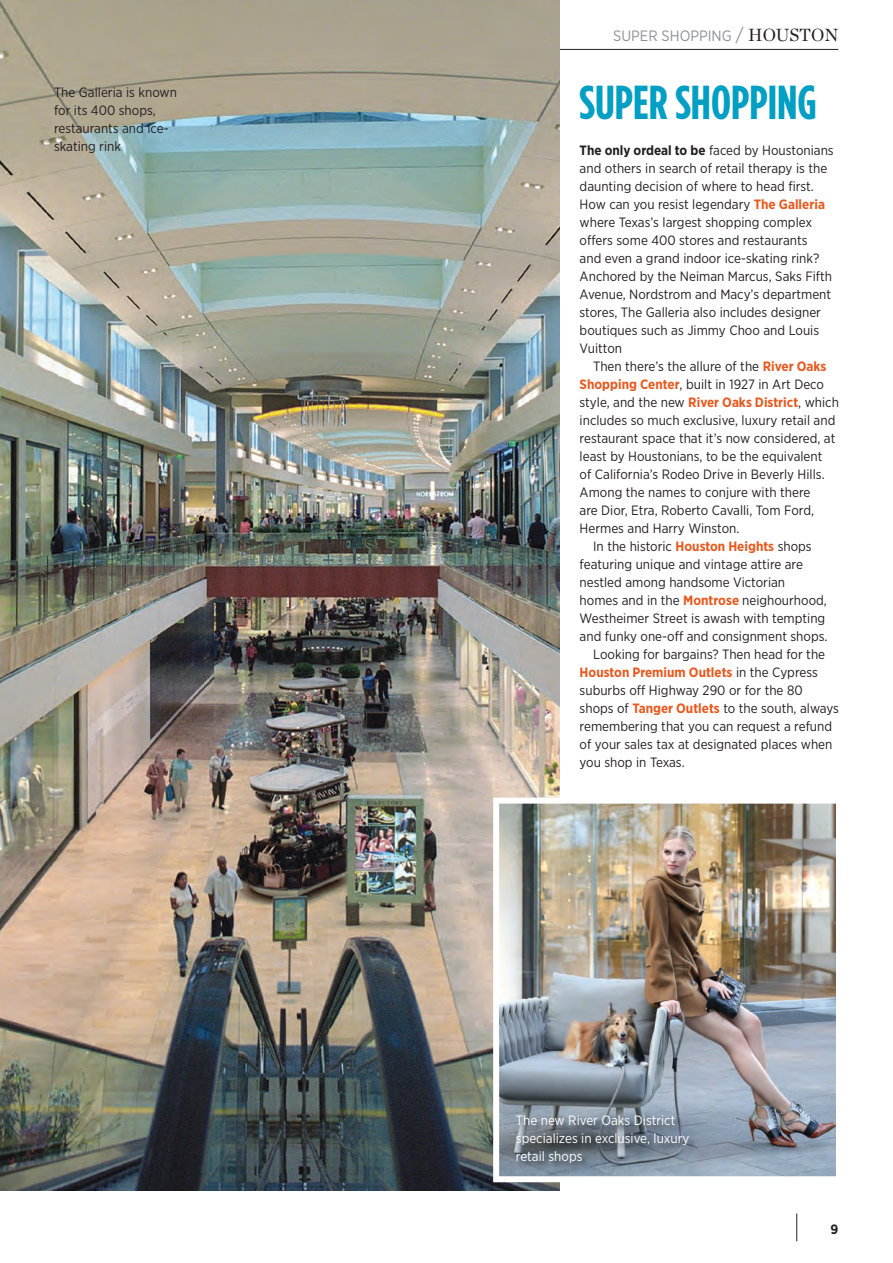
<style>
.page{position:relative;width:893px;height:1263px;background:#fff}
.page>*{position:absolute;margin:0;border:0;box-sizing:border-box;transform-origin:0 0}
.t1{font:700 47.55px "Gotham Condensed";color:#009fc3}
.t2{font:15px "Gotham Narrow";color:#8f9194}
.t3{font:13.5px/18px "Gotham Narrow";color:#231f20}
.t4{font:13.5px/18px "Gotham Narrow";color:#fff}
.t5{font:700 13.5px "Gotham Narrow";color:#231f20}
.s1{font-size:18px}
.s2{font-family:"Chronicle Deck";font-size:18px;color:#231f20}
.s3{font-weight:700}
.s4{font-weight:700;color:#e6591f}
</style>
<div class="page">
<svg style="left:796px;top:1213px;width:1px;height:28px"></svg>
<hr style="left:53px;top:49px;width:785px;height:1px;background:#231f20">
<img style="left:0;top:0;width:560px;height:1191px">
<img style="left:500px;top:805px;width:335px;height:370px">
<div style="left:493px;top:798px;width:349px;height:384px;border:6px solid #fff"></div>
<div style="left:516px;top:1114px;width:182px;height:58px;background:#231f20;opacity:.75"></div>
<p class="t3" style="left:54px;top:83px;width:124px">The Galleria is known for its 400 shops, restaurants and ice&shy;skating rink</p>
<p class="t2" style="left:613px;top:26px;width:226px">SUPER SHOPPING <span class="s1">/</span> <span class="s2">HOUSTON</span></p>
<p class="t1" style="left:580px;top:75px;width:239px">SUPER SHOPPING</p>
<p class="t3" style="left:580px;top:141px;width:256px"><span class="s3">The only ordeal to be</span> faced by Houstonians and others in search of retail therapy is the daunting decision of where to head first.<br>How can you resist legendary <span class="s4">The Galleria </span>where Texas’s largest shopping complex offers some 400 stores and restaurants<br>and even a grand indoor ice-skating rink?<br>Anchored by the Neiman Marcus, Saks Fifth Avenue, Nordstrom and Macy’s department stores, The Galleria also includes designer boutiques such as Jimmy Choo and Louis Vuitton</p>
<p class="t3" style="left:580px;top:357px;width:261px;text-indent:14px">Then there’s the allure of the <span class="s4">River Oaks Shopping Center</span>, built in 1927 in Art Deco style, and the new <span class="s4">River Oaks District</span>, which includes so much exclusive, luxury retail and restaurant space that it’s now considered, at least by Houstonians, to be the equivalent<br>of California’s Rodeo Drive in Beverly Hills.<br>Among the names to conjure with there<br>are Dior, Etra, Roberto Cavalli, Tom Ford, Hermes and Harry Winston.</p>
<p class="t3" style="left:580px;top:537px;width:249px;text-indent:14px">In the historic <span class="s4">Houston Heights</span> shops featuring unique and vintage attire are nestled among handsome Victorian<br>homes and in the <span class="s4">Montrose</span> neighourhood, Westheimer Street is awash with tempting and funky one-off and consignment shops.</p>
<p class="t3" style="left:580px;top:645px;width:261px;text-indent:14px">Looking for bargains? Then head for the <span class="s4">Houston Premium Outlets</span> in the Cypress suburbs off Highway 290 or for the 80 shops of <span class="s4">Tanger Outlets</span> to the south, always remembering that you can request a refund of your sales tax at designated places when you shop in Texas.</p>
<p class="t4" style="left:516px;top:1111px;width:175px">The new River Oaks District specializes in exclusive, luxury retail shops</p>
<p class="t5" style="left:830px;top:1220px;width:9px">9</p>
</div>
